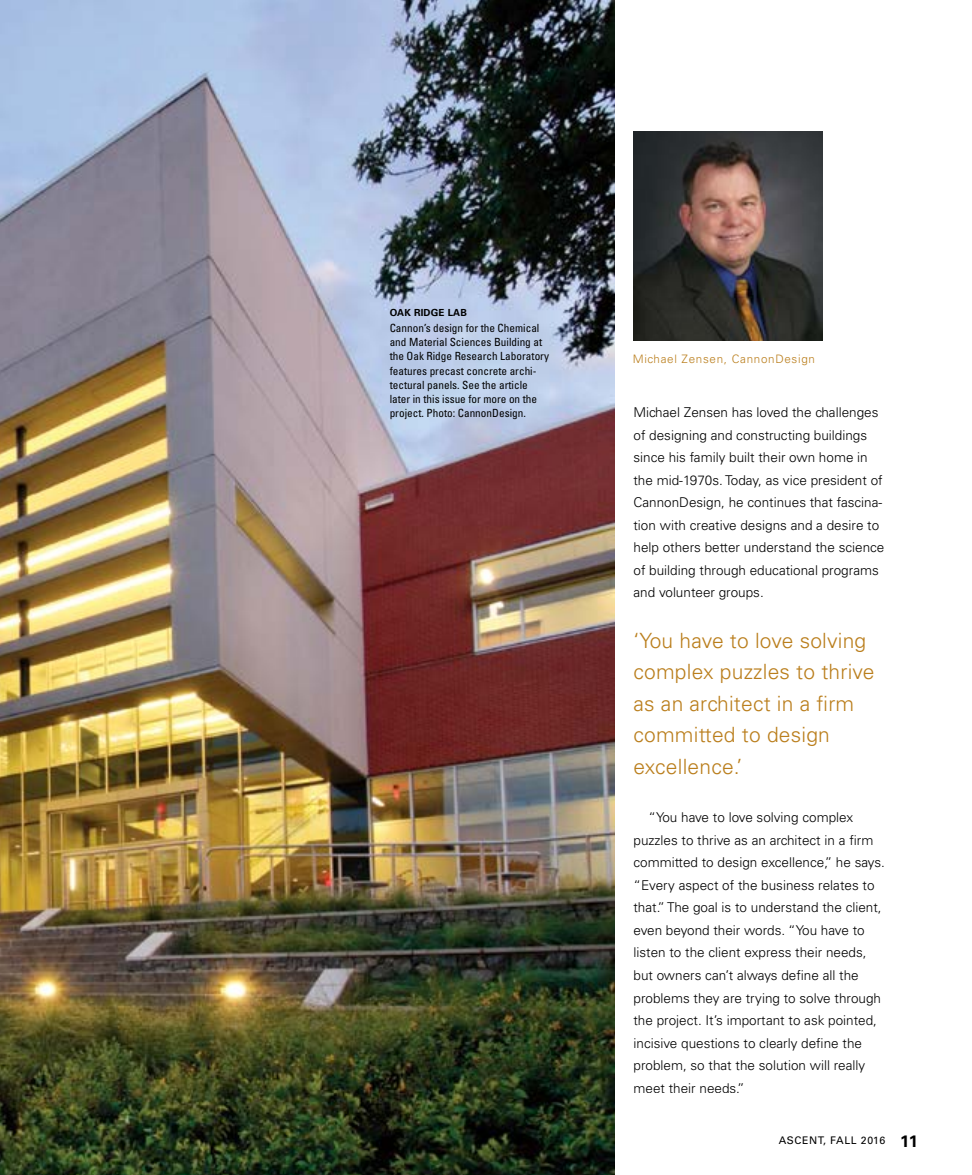
<style>
.page{position:relative;width:972px;height:1175px;background:#fff}
.page>*{position:absolute;margin:0;border:0;box-sizing:border-box;transform-origin:0 0}
.t1{font:300 21px/31.5px "Univers LT Std";letter-spacing:.01em;color:#ba7e1c}
.t2{font:300 13.5px/22.5px "Univers LT Std";color:#000}
.t3{font:300 11.7px "Univers LT Std";letter-spacing:.06em;color:#ba7e1c}
.t4{font:condensed 11.25px/14.2px "Univers LT Std";color:#000}
.t5{font:10.5px "Univers LT Std";letter-spacing:.06em;color:#000}
.t6{font:700 9.75px "Univers LT Std";letter-spacing:.02em;color:#000}
.s1{font-weight:700;font-size:16.5px}
</style>
<div class="page">
<img style="left:0;top:0;width:615px;height:1174px">
<img style="left:634px;top:132px;width:188px;height:209px">
<p class="t6" style="left:390px;top:307px;width:79px">OAK RIDGE LAB</p>
<p class="t4" style="left:390px;top:320px;width:161px">Cannon’s design for the Chemical and Material Sciences Building at the Oak Ridge Research Laboratory features precast concrete archi&shy;tectural panels. See the article later in this issue for more on the project. Photo: CannonDesign.</p>
<p class="t3" style="left:633px;top:351px;width:184px">Michael Zensen, CannonDesign</p>
<p class="t2" style="left:633px;top:401px;width:252px">Michael Zensen has loved the challenges of designing and constructing buildings since his family built their own home in the mid-1970s. Today, as vice president of CannonDesign, he continues that fascina&shy;tion with creative designs and a desire to help others better understand the science of building through educational programs and volunteer groups.</p>
<h1 class="t1" style="left:633px;top:624px;width:243px">‘You have to love solving complex puzzles to thrive as an architect in a firm committed to design excellence.’</h1>
<p class="t2" style="left:633px;top:806px;width:253px;text-indent:15px">“You have to love solving complex puzzles to thrive as an architect in a firm committed to design excellence,” he says. “Every aspect of the business relates to that.” The goal is to understand the client, even beyond their words. “You have to listen to the client express their needs, but owners can’t always define all the problems they are trying to solve through the project. It’s important to ask pointed, incisive questions to clearly define the problem, so that the solution will really meet their needs.”</p>
<p class="t5" style="left:779px;top:1134px;width:141px">ASCENT, FALL 2016 <span class="s1">11</span></p>
</div>
